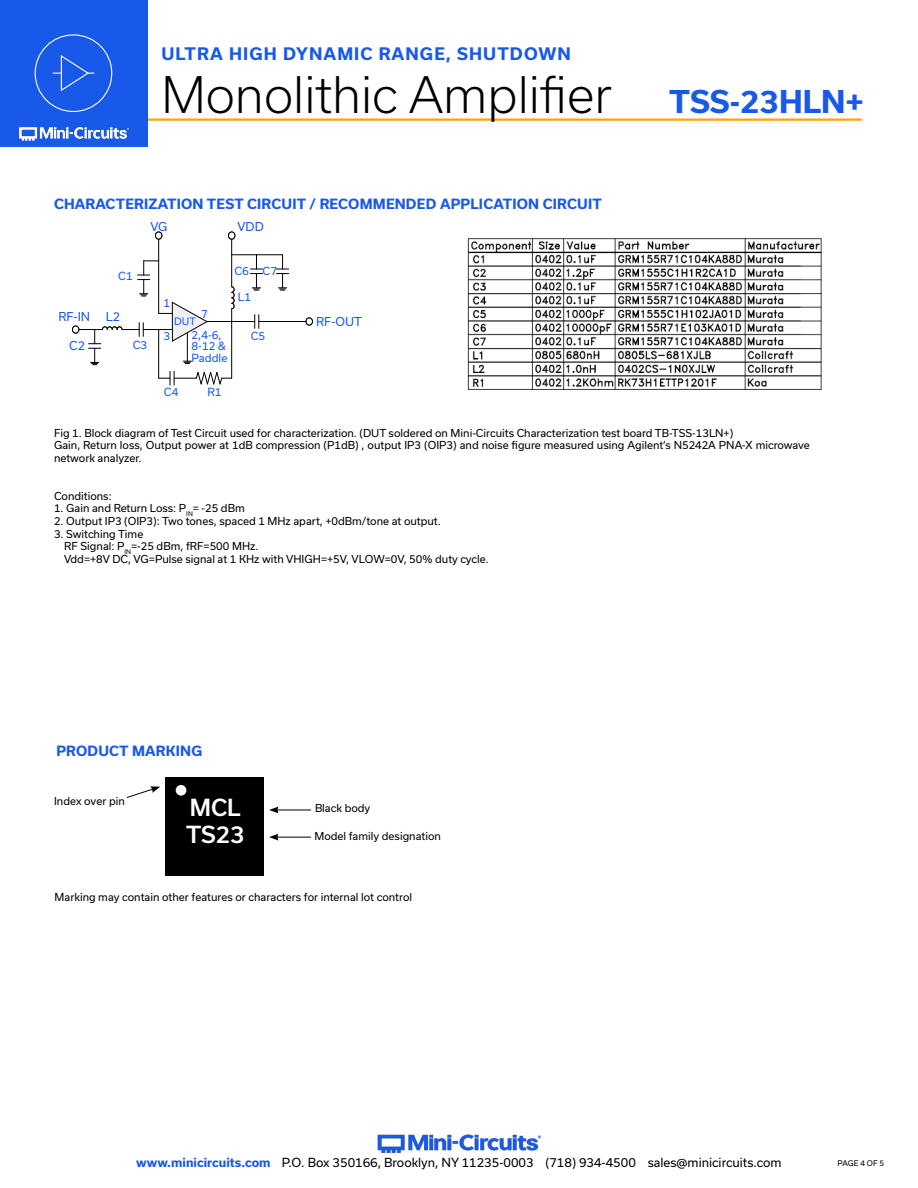
<style>
.page{position:relative;width:918px;height:1188px;background:#fff}
.page>*{position:absolute;margin:0;border:0;box-sizing:border-box;transform-origin:0 0}
.t1{font:300 48px "Usual";color:#000}
.t2{font:700 30px "Usual";color:#1859ea}
.t3{font:500 22.5px/27px "Usual";color:#fff}
.t4{font:700 16.5px "Usual";letter-spacing:.065em;color:#1859ea}
.t5{font:700 13.5px "Usual";letter-spacing:.015em;color:#1859ea}
.t6{font:12px "Usual";color:#000}
.t7{font:11.7px "Usual";color:#1859ea}
.t8{font:10.8px/11.7px "Usual";color:#1859ea}
.t9{font:10.5px/12.6px "Usual";color:#000}
.t10{font:9.75px "Usual";color:#1859ea}
.t11{font:7.5px "Usual";color:#000}
.s1{font-weight:700;color:#1859ea}
</style>
<div class="page">
<hr style="left:129px;top:118px;width:733px;height:3px;background:#ffa300">
<div style="left:0;top:0;width:147px;height:147px;background:#1859ea"></div>
<img style="left:19px;top:126px;width:110px;height:15px">
<div style="left:35px;top:34px;width:77px;height:78px;border:1px solid #fff;border-radius:50%"></div>
<svg style="left:53px;top:55px;width:41px;height:36px"></svg>
<img style="left:377px;top:1134px;width:164px;height:19px">
<div style="left:166px;top:777px;width:98px;height:98px;background:#000"></div>
<div style="left:175px;top:784px;width:12px;height:13px;background:#fff;border-radius:50%"></div>
<div style="left:174px;top:783px;width:14px;height:15px;border:2px solid #000;border-radius:50%"></div>
<svg style="left:126px;top:786px;width:34px;height:12px"></svg>
<hr style="left:276px;top:810px;width:35px;height:1px;background:#000">
<svg style="left:269px;top:807px;width:10px;height:6px"></svg>
<hr style="left:276px;top:837px;width:35px;height:1px;background:#000">
<svg style="left:269px;top:834px;width:10px;height:7px"></svg>
<img style="left:467px;top:238px;width:355px;height:152px">
<hr style="left:201px;top:321px;width:54px;height:1px;background:#000">
<hr style="left:259px;top:321px;width:47px;height:1px;background:#000">
<svg style="left:305px;top:317px;width:8px;height:9px"></svg>
<hr style="left:231px;top:239px;width:1px;height:48px;background:#000">
<svg style="left:228px;top:231px;width:8px;height:9px"></svg>
<hr style="left:158px;top:330px;width:1px;height:48px;background:#000">
<svg style="left:159px;top:371px;width:73px;height:14px"></svg>
<hr style="left:231px;top:321px;width:1px;height:57px;background:#000">
<hr style="left:158px;top:239px;width:1px;height:74px;background:#000">
<svg style="left:155px;top:231px;width:8px;height:9px"></svg>
<svg style="left:231px;top:254px;width:58px;height:74px"></svg>
<svg style="left:72px;top:261px;width:135px;height:104px"></svg>
<h3 class="t4" style="left:161px;top:45px;width:411px">ULTRA HIGH DYNAMIC RANGE, SHUTDOWN</h3>
<h1 class="t1" style="left:161px;top:67px;width:452px">Monolithic Amplifier</h1>
<p class="t5" style="left:54px;top:196px;width:549px">CHARACTERIZATION TEST CIRCUIT / RECOMMENDED APPLICATION CIRCUIT</p>
<p class="t8" style="left:118px;top:270px;width:16px">C1</p>
<p class="t7" style="left:58px;top:310px;width:33px">RF-IN</p>
<p class="t7" style="left:106px;top:310px;width:16px">L2</p>
<p class="t7" style="left:150px;top:220px;width:19px">VG</p>
<p class="t7" style="left:238px;top:220px;width:28px">VDD</p>
<p class="t8" style="left:164px;top:297px;width:8px">1</p>
<p class="t8" style="left:201px;top:308px;width:8px">7</p>
<p class="t10" style="left:174px;top:316px;width:23px">DUT</p>
<p class="t8" style="left:234px;top:265px;width:16px">C6</p>
<p class="t8" style="left:263px;top:265px;width:16px">C7</p>
<p class="t8" style="left:238px;top:291px;width:15px">L1</p>
<p class="t7" style="left:69px;top:338px;width:17px">C2</p>
<p class="t8" style="left:192px;top:329px;width:37px">2,4-6,<br>8-12 &amp;<br>Paddle</p>
<p class="t8" style="left:164px;top:330px;width:8px">3</p>
<p class="t8" style="left:133px;top:339px;width:16px">C3</p>
<p class="t8" style="left:164px;top:386px;width:16px">C4</p>
<p class="t8" style="left:207px;top:386px;width:16px">R1</p>
<p class="t8" style="left:251px;top:330px;width:16px">C5</p>
<p class="t7" style="left:316px;top:315px;width:47px">RF-OUT</p>
<h2 class="t2" style="left:669px;top:84px;width:196px">TSS-23HLN+</h2>
<p class="t9" style="left:54px;top:426px;width:757px">Fig 1. Block diagram of Test Circuit used for characterization. (DUT soldered on Mini-Circuits Characterization test board TB-TSS-13LN+)<br>Gain, Return loss, Output power at 1dB compression (P1dB) , output IP3 (OIP3) and noise figure measured using Agilent’s N5242A PNA-X microwave network analyzer.</p>
<p class="t9" style="left:54px;top:489px;width:59px">Conditions:</p>
<p class="t9" style="left:54px;top:502px;width:192px">1. Gain and Return Loss: P<sub>IN</sub>= -25 dBm</p>
<p class="t9" style="left:54px;top:515px;width:388px">2. Output IP3 (OIP3): Two tones, spaced 1 MHz apart, +0dBm/tone at output.</p>
<p class="t9" style="left:64px;top:527px;width:426px;text-indent:-10px">3. Switching Time<br>RF Signal: P<sub>IN</sub>=-25 dBm, fRF=500 MHz.<br>Vdd=+8V DC, VG=Pulse signal at 1 KHz with VHIGH=+5V, VLOW=0V, 50% duty cycle.</p>
<p class="t5" style="left:56px;top:743px;width:147px">PRODUCT MARKING</p>
<p class="t9" style="left:54px;top:795px;width:72px">Index over pin</p>
<h3 class="t3" style="left:186px;top:794px;width:60px">MCL<br>TS23</h3>
<p class="t9" style="left:315px;top:802px;width:57px">Black body</p>
<p class="t9" style="left:314px;top:830px;width:128px">Model family designation</p>
<p class="t9" style="left:55px;top:891px;width:359px">Marking may contain other features or characters for internal lot control</p>
<p class="t6" style="left:136px;top:1156px;width:647px"><span class="s1">www.minicircuits.com</span> P.O. Box 350166, Brooklyn, NY 11235-0003 (718) 934-4500 sales@minicircuits.com</p>
<p class="t11" style="left:838px;top:1159px;width:48px">PAGE 4 OF 5</p>
</div>
